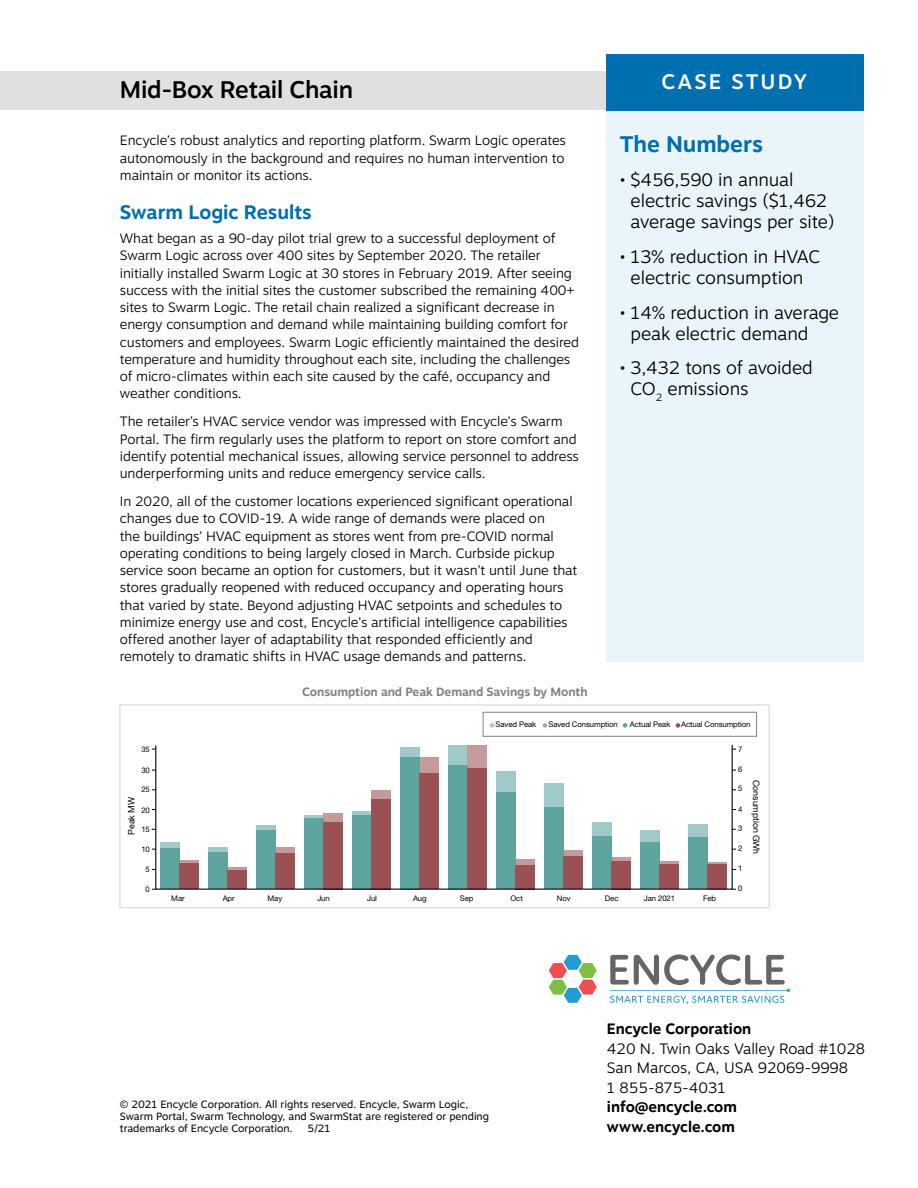
<style>
.page{position:relative;width:918px;height:1188px;background:#fff}
.page>*{position:absolute;margin:0;border:0;box-sizing:border-box;transform-origin:0 0}
.t1{font:500 24px "Motiva Sans";letter-spacing:-.01em;color:#000}
.t2{font:700 22.5px "Motiva Sans";color:#006faf}
.t3{font:500 21px "Motiva Sans";letter-spacing:.1em;color:#fff}
.t4{font:700 19.5px "Motiva Sans";color:#006faf}
.t5{font:300 18px/21px "Motiva Sans";letter-spacing:-.005em;color:#000}
.t6{font:300 15px/19.5px "Motiva Sans";color:#000}
.t7{font:700 15px/19.5px "Motiva Sans";color:#000}
.t8{font:300 13.5px/17.2px "Motiva Sans";letter-spacing:-.005em;color:#000}
.t9{font:700 12px "Motiva Sans";letter-spacing:-.005em;color:#828282}
.t10{font:10.5px/12px "Motiva Sans";color:#000}
.t11{font:8.85px "Helvetica Neue LT Std";letter-spacing:-.01em;color:#000}
.t12{font:7.8px "Helvetica Neue LT Std";letter-spacing:-.01em;color:#000}
</style>
<div class="page">
<div style="left:0;top:71px;width:616px;height:39px;background:#e0e0e0"></div>
<div style="left:606px;top:95px;width:258px;height:567px;background:#e9f5fb"></div>
<div style="left:606px;top:54px;width:258px;height:56px;background:#006faf"></div>
<div style="left:483px;top:712px;width:274px;height:25px;border:1px solid #808285"></div>
<svg style="left:155px;top:744px;width:578px;height:146px"></svg>
<svg style="left:490px;top:723px;width:4px;height:5px"></svg>
<svg style="left:543px;top:723px;width:4px;height:5px"></svg>
<svg style="left:623px;top:723px;width:4px;height:5px"></svg>
<svg style="left:676px;top:723px;width:4px;height:5px"></svg>
<div style="left:119px;top:704px;width:651px;height:204px;border:2px solid #e0e0e0"></div>
<svg style="left:549px;top:955px;width:48px;height:48px"></svg>
<svg style="left:610px;top:954px;width:180px;height:51px"></svg>
<h1 class="t1" style="left:120px;top:72px;width:235px">Mid-Box Retail Chain</h1>
<p class="t8" style="left:120px;top:132px;width:448px;text-align:justify">Encycle’s robust analytics and reporting platform. Swarm Logic operates autonomously in the background and requires no human intervention to maintain or monitor its actions.</p>
<h3 class="t4" style="left:120px;top:198px;width:193px">Swarm Logic Results</h3>
<p class="t8" style="left:120px;top:229px;width:461px">What began as a 90-day pilot trial grew to a successful deployment of Swarm Logic across over 400 sites by September 2020. The retailer initially installed Swarm Logic at 30 stores in February 2019. After seeing success with the initial sites the customer subscribed the remaining 400+ sites to Swarm Logic. The retail chain realized a significant decrease in energy consumption and demand while maintaining building comfort for customers and employees. Swarm Logic efficiently maintained the desired temperature and humidity throughout each site, including the challenges of micro-climates within each site caused by the café, occupancy and weather conditions.</p>
<p class="t8" style="left:120px;top:413px;width:461px">The retailer’s HVAC service vendor was impressed with Encycle’s Swarm Portal. The firm regularly uses the platform to report on store comfort and identify potential mechanical issues, allowing service personnel to address underperforming units and reduce emergency service calls.</p>
<p class="t8" style="left:120px;top:492px;width:459px">In 2020, all of the customer locations experienced significant operational changes due to COVID-19. A wide range of demands were placed on<br>the buildings’ HVAC equipment as stores went from pre-COVID normal operating conditions to being largely closed in March. Curbside pickup service soon became an option for customers, but it wasn’t until June that stores gradually reopened with reduced occupancy and operating hours that varied by state. Beyond adjusting HVAC setpoints and schedules to minimize energy use and cost, Encycle’s artificial intelligence capabilities offered another layer of adaptability that responded efficiently and remotely to dramatic shifts in HVAC usage demands and patterns.</p>
<p class="t9" style="left:302px;top:683px;width:287px">Consumption and Peak Demand Savings by Month</p>
<h3 class="t3" style="left:662px;top:66px;width:147px">CASE STUDY</h3>
<h2 class="t2" style="left:620px;top:127px;width:145px">The Numbers</h2>
<h3 class="t5" style="left:631px;top:169px;width:205px;text-indent:-11px">• $456,590 in annual electric savings ($1,462 average savings per site)</h3>
<h3 class="t5" style="left:620px;top:246px;width:202px;text-align:center">• 13% reduction in HVAC electric consumption</h3>
<h3 class="t5" style="left:631px;top:301px;width:210px;text-indent:-11px">• 14% reduction in average peak electric demand</h3>
<h3 class="t5" style="left:631px;top:357px;width:184px;text-indent:-11px">• 3,432 tons of avoided<br>CO<sub>2</sub> emissions</h3>
<p class="t12" style="left:141px;top:745px;width:10px">35</p>
<p class="t12" style="left:141px;top:765px;width:10px">30</p>
<p class="t12" style="left:141px;top:785px;width:10px">25</p>
<p class="t12" style="left:141px;top:805px;width:10px">20</p>
<p class="t12" style="left:141px;top:824px;width:10px">15</p>
<p class="t12" style="left:141px;top:844px;width:10px">10</p>
<p class="t12" style="left:146px;top:864px;width:6px">5</p>
<p class="t12" style="left:146px;top:884px;width:6px">0</p>
<p class="t11" style="left:126px;top:835px;width:39px;rotate:-90deg">Peak MW</p>
<p class="t12" style="left:496px;top:720px;width:42px">Saved Peak</p>
<p class="t12" style="left:548px;top:720px;width:71px">Saved Consumption</p>
<p class="t12" style="left:630px;top:720px;width:42px">Actual Peak</p>
<p class="t12" style="left:681px;top:720px;width:71px">Actual Consumption</p>
<p class="t12" style="left:171px;top:893px;width:15px">Mar</p>
<p class="t12" style="left:223px;top:893px;width:14px">Apr</p>
<p class="t12" style="left:268px;top:893px;width:16px">May</p>
<p class="t12" style="left:317px;top:893px;width:14px">Jun</p>
<p class="t12" style="left:367px;top:893px;width:11px">Jul</p>
<p class="t12" style="left:413px;top:893px;width:15px">Aug</p>
<p class="t12" style="left:460px;top:893px;width:15px">Sep</p>
<p class="t12" style="left:510px;top:893px;width:14px">Oct</p>
<p class="t12" style="left:557px;top:893px;width:15px">Nov</p>
<p class="t12" style="left:605px;top:893px;width:15px">Dec</p>
<p class="t12" style="left:644px;top:893px;width:33px">Jan 2021</p>
<p class="t12" style="left:703px;top:893px;width:15px">Feb</p>
<p class="t12" style="left:738px;top:744px;width:6px">7</p>
<p class="t12" style="left:738px;top:764px;width:6px">6</p>
<p class="t12" style="left:738px;top:784px;width:6px">5</p>
<p class="t12" style="left:738px;top:804px;width:6px">4</p>
<p class="t12" style="left:738px;top:823px;width:6px">3</p>
<p class="t12" style="left:738px;top:843px;width:6px">2</p>
<p class="t12" style="left:738px;top:863px;width:6px">1</p>
<p class="t12" style="left:738px;top:883px;width:6px">0</p>
<p class="t11" style="left:762px;top:780px;width:76px;rotate:90deg">Consumption GWh</p>
<p class="t10" style="left:120px;top:1098px;width:371px">© 2021 Encycle Corporation. All rights reserved. Encycle, Swarm Logic,<br>Swarm Portal, Swarm Technology, and SwarmStat are registered or pending trademarks of Encycle Corporation.</p>
<p class="t10" style="left:308px;top:1122px;width:24px">5/21</p>
<p class="t7" style="left:607px;top:1019px;width:146px">Encycle Corporation</p>
<p class="t6" style="left:607px;top:1038px;width:260px">420 N. Twin Oaks Valley Road #1028<br>San Marcos, CA, USA 92069-9998<br>1 855-875-4031</p>
<p class="t7" style="left:607px;top:1097px;width:132px">info@encycle.com www.encycle.com</p>
</div>
